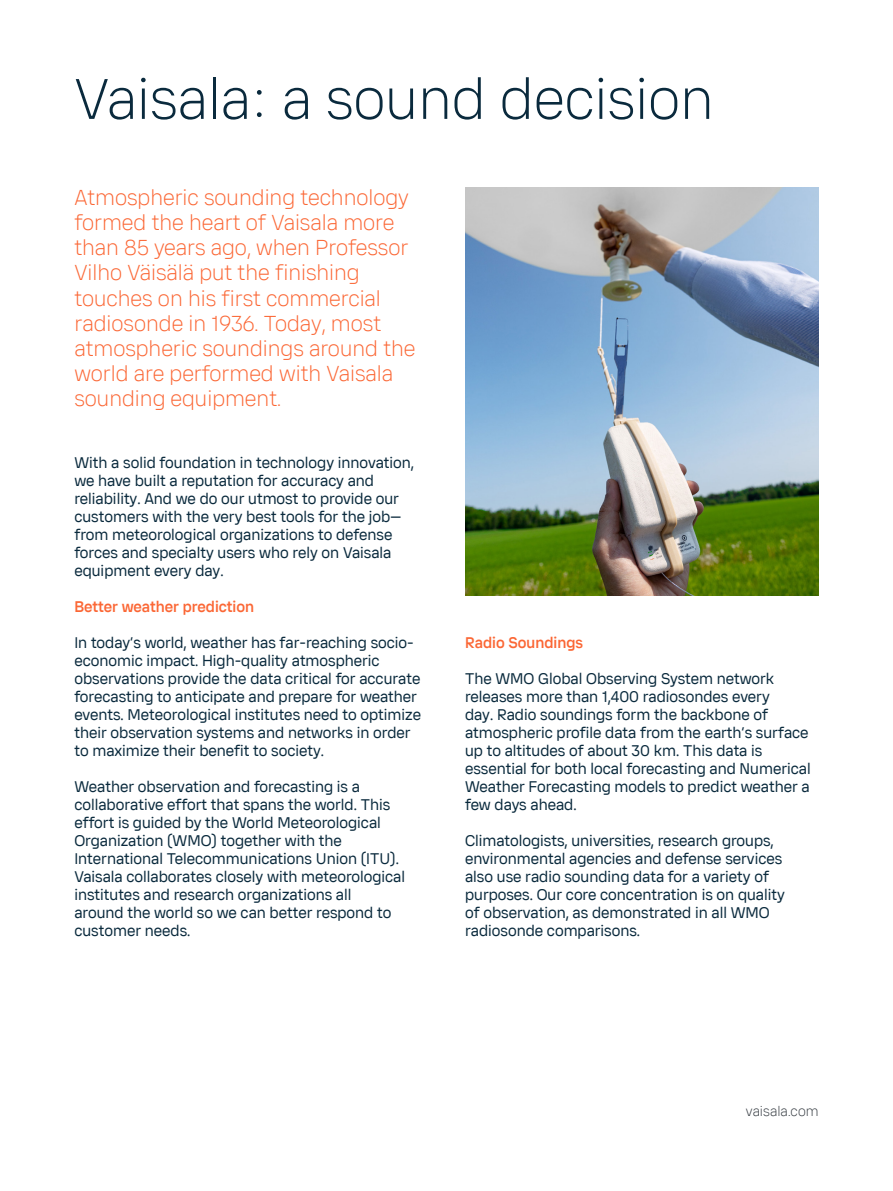
<style>
.page{position:relative;width:893px;height:1191px;background:#fff}
.page>*{position:absolute;margin:0;border:0;box-sizing:border-box;transform-origin:0 0}
.Headline_H3{font:300 55.5px "Vaisala Sans Beta 01";color:#0a2a3d}
.Ingress{font:300 21px/25.2px "Vaisala Sans Beta 01";color:#fb6735}
.Body{font:15px/18px "Vaisala Sans Beta 01";color:#0a2a3d}
.Subheading{font:500 15px "Vaisala Sans Beta 01";color:#fb6735}
.Body-2{font:500 15px "Vaisala Sans Beta 01";color:#fb6735}
.t1{font:300 13.5px "Vaisala Sans Beta 01";color:#343a40}
</style>
<div class="page">
<img style="left:465px;top:188px;width:353px;height:407px">
<p class="Headline_H3" style="left:74px;top:65px;width:641px">Vaisala: a sound decision</p>
<p class="Ingress" style="left:74px;top:184px;width:342px">Atmospheric sounding technology formed the heart of Vaisala more than 85 years ago, when Professor<br>Vilho Väisälä put the finishing touches on his first commercial radiosonde in 1936. Today, most atmospheric soundings around the world are performed with Vaisala sounding equipment.</p>
<p class="Body" style="left:74px;top:453px;width:341px">With a solid foundation in technology innovation, we have built a reputation for accuracy and reliability. And we do our utmost to provide our customers with the very best tools for the job— from meteorological organizations to defense forces and specialty users who rely on Vaisala equipment every day.</p>
<p class="Subheading" style="left:74px;top:597px;width:181px">Better weather prediction</p>
<p class="Body" style="left:74px;top:633px;width:348px">In today’s world, weather has far-reaching socio&shy;economic impact. High-quality atmospheric observations provide the data critical for accurate forecasting to anticipate and prepare for weather events. Meteorological institutes need to optimize their observation systems and networks in order to maximize their benefit to society.</p>
<p class="Body" style="left:74px;top:777px;width:332px">Weather observation and forecasting is a collaborative effort that spans the world. This effort is guided by the World Meteorological Organization (WMO) together with the International Telecommunications Union (ITU).<br>Vaisala collaborates closely with meteorological institutes and research organizations all<br>around the world so we can better respond to customer needs.</p>
<p class="Body-2" style="left:465px;top:633px;width:119px">Radio Soundings</p>
<p class="Body" style="left:465px;top:669px;width:347px">The WMO Global Observing System network releases more than 1,400 radiosondes every<br>day. Radio soundings form the backbone of atmospheric profile data from the earth’s surface up to altitudes of about 30 km. This data is essential for both local forecasting and Numerical Weather Forecasting models to predict weather a few days ahead.</p>
<p class="Body" style="left:465px;top:831px;width:321px">Climatologists, universities, research groups, environmental agencies and defense services also use radio sounding data for a variety of purposes. Our core concentration is on quality of observation, as demonstrated in all WMO radiosonde comparisons.</p>
<p class="t1" style="left:746px;top:1103px;width:74px">vaisala.com</p>
</div>
